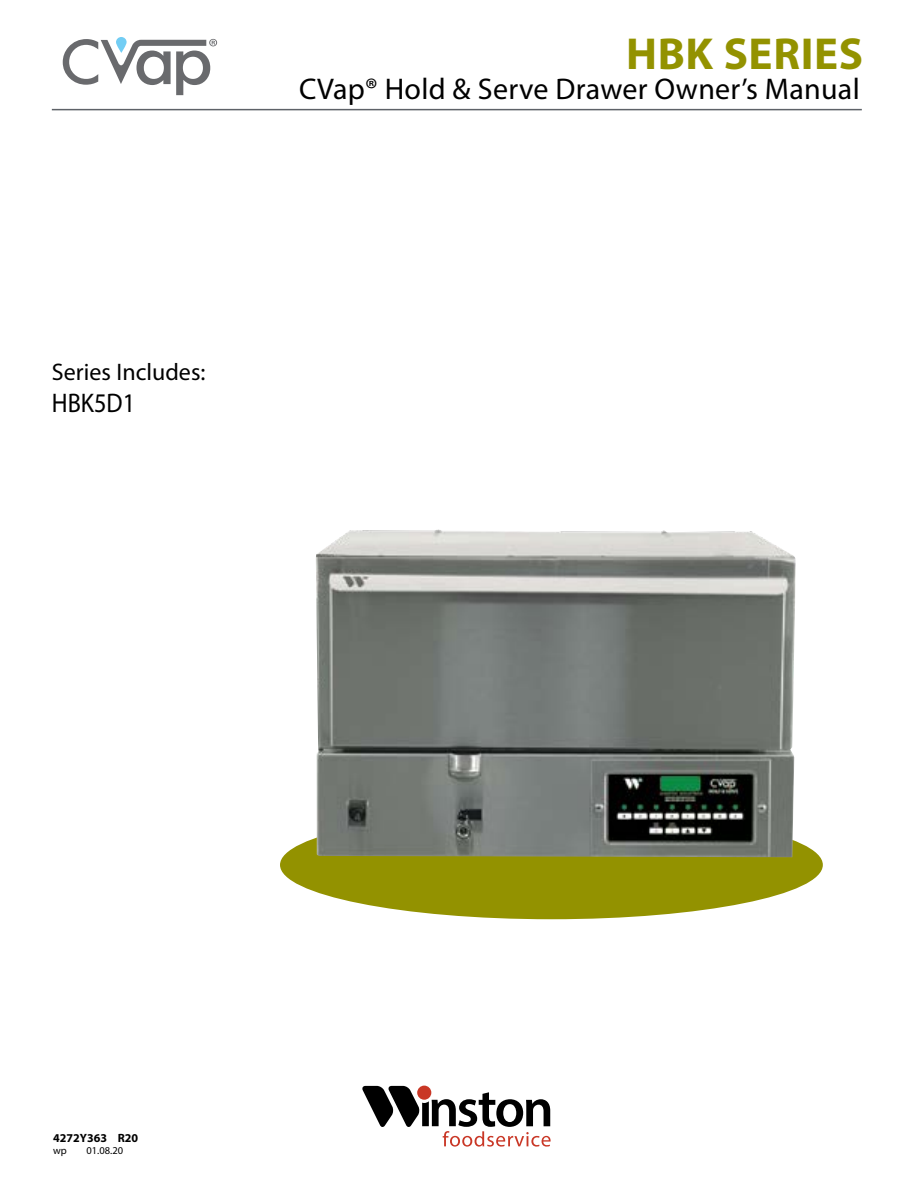
<style>
.page{position:relative;width:918px;height:1188px;background:#fff}
.page>*{position:absolute;margin:0;border:0;box-sizing:border-box;transform-origin:0 0}
.t1{font:700 45px "Myriad Pro";letter-spacing:.015em;color:#939200}
.t2{font:30px "Myriad Pro";letter-spacing:.01em;color:#000}
.t3{font:27px "Myriad Pro";color:#000;scale:.9 1}
.t4{font:24px "Myriad Pro";color:#000}
.t5{font:700 12px "Myriad Pro";color:#000}
.t6{font:10.5px "Myriad Pro";color:#000}
</style>
<div class="page">
<hr style="left:52px;top:109px;width:810px;height:1px;background:#5e6268">
<div style="left:280px;top:811px;width:543px;height:108px;background:#939200;border-radius:50%"></div>
<svg style="left:362px;top:1086px;width:189px;height:61px"></svg>
<div style="left:116px;top:37px;width:11px;height:16px;background:#72cdf4;border-radius:5px"></div>
<svg style="left:63px;top:39px;width:154px;height:56px"></svg>
<img style="left:316px;top:529px;width:480px;height:328px">
<h1 class="t1" style="left:626px;top:25px;width:239px">HBK SERIES<sup>1</sup></h1>
<p class="t2" style="left:299px;top:71px;width:562px">CVap® Hold &amp; Serve Drawer Owner’s Manual</p>
<p class="t4" style="left:52px;top:357px;width:155px">Series Includes:</p>
<p class="t3" style="left:52px;top:386px;width:94px">HBK5D1</p>
<p class="t5" style="left:53px;top:1130px;width:86px">4272Y363 R20</p>
<p class="t6" style="left:53px;top:1144px;width:15px">wp</p>
<p class="t6" style="left:87px;top:1144px;width:38px">01.08.20</p>
</div>
